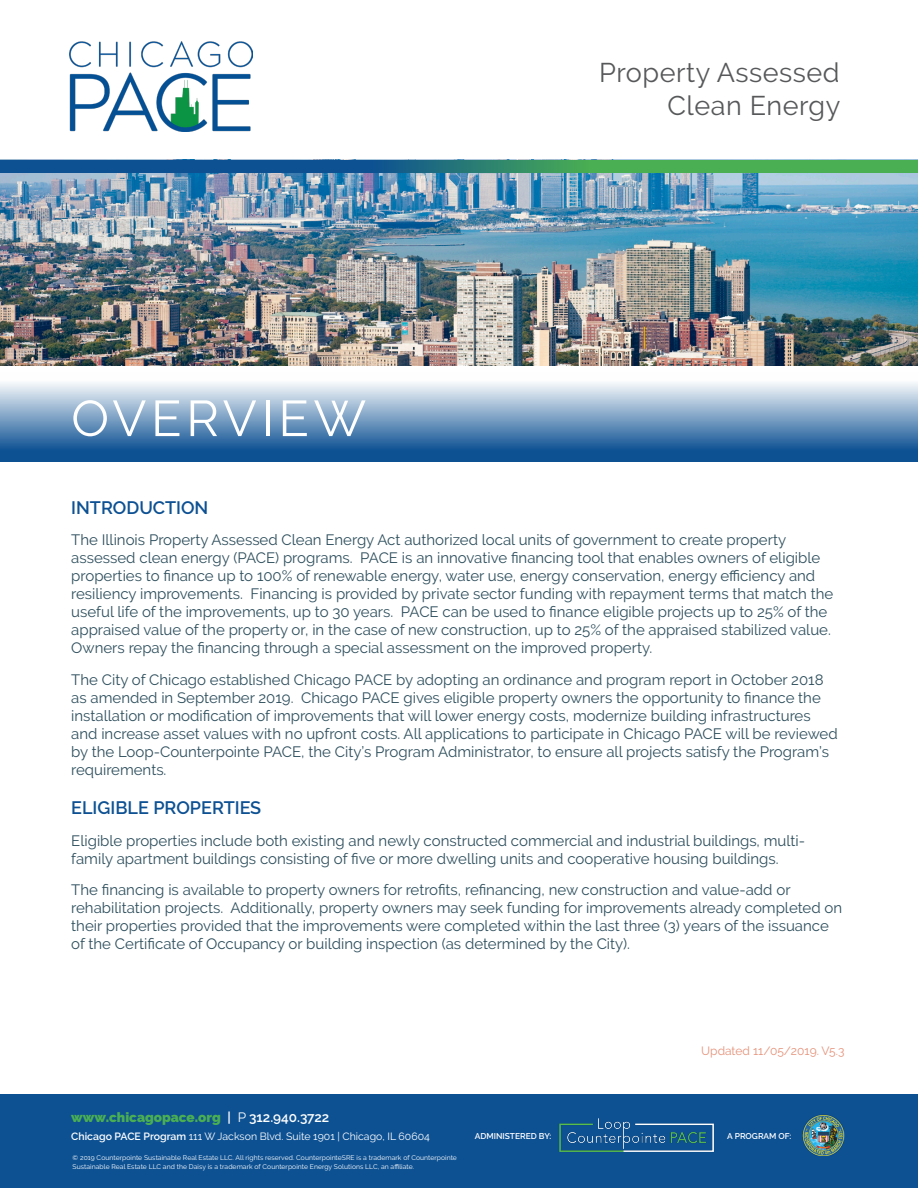
<style>
.page{position:relative;width:918px;height:1188px;background:#fff}
.page>*{position:absolute;margin:0;border:0;box-sizing:border-box;transform-origin:0 0}
.t1{font:50.25px "Raleway";letter-spacing:.09em;color:#fff}
.Italic_copy{font:27px/32.4px "Raleway";letter-spacing:.02em;color:#57585a;text-align:right}
.t2{font:600 18px "Raleway";color:#0d5193}
.copy{font:15px/18px "Raleway";color:#2e4f5d}
.t3{font:900 13.5px "Raleway";color:#4aaf52}
.copy-2{font:12px "Raleway";color:#e59279}
.t4{font:10.5px "Raleway";color:#fff}
.t5{font:600 8.4px "Raleway";color:#fff}
.t6{font:6.75px/9px "Raleway";letter-spacing:.01em;color:#fff}
.s1{font-weight:600;color:#fff}
.s2{font-weight:400;color:#fff}
.s3{font-weight:600}
</style>
<div class="page">
<div style="left:0;top:1094px;width:918px;height:94px;background:#0d5193"></div>
<img style="left:803px;top:1114px;width:42px;height:42px">
<img style="left:559px;top:1118px;width:155px;height:34px">
<img style="left:0;top:172px;width:918px;height:193px">
<div style="left:0;top:372px;width:918px;height:90px;background:linear-gradient(to bottom,#fff,#004089)"></div>
<img style="left:69px;top:41px;width:184px;height:90px">
<div style="left:347px;top:160px;width:571px;height:12px;background:#4aaf52"></div>
<svg style="left:0;top:160px;width:567px;height:12px;background:#165f88"></svg>
<p class="t1" style="left:71px;top:389px;width:296px">OVERVIEW</p>
<p class="Italic_copy" style="left:599px;top:56px;width:243px">Property Assessed<br>Clean Energy</p>
<p class="t2" style="left:71px;top:497px;width:139px">INTRODUCTION</p>
<p class="copy" style="left:71px;top:531px;width:764px">The Illinois Property Assessed Clean Energy Act authorized local units of government to create property assessed clean energy (PACE) programs. PACE is an innovative financing tool that enables owners of eligible properties to finance up to 100% of renewable energy, water use, energy conservation, energy efficiency and resiliency improvements. Financing is provided by private sector funding with repayment terms that match the useful life of the improvements, up to 30 years. PACE can be used to finance eligible projects up to 25% of the appraised value of the property or, in the case of new construction, up to 25% of the appraised stabilized value.<br>Owners repay the financing through a special assessment on the improved property.</p>
<p class="copy" style="left:71px;top:670px;width:768px">The City of Chicago established Chicago PACE by adopting an ordinance and program report in October 2018 as amended in September 2019. Chicago PACE gives eligible property owners the opportunity to finance the installation or modification of improvements that will lower energy costs, modernize building infrastructures and increase asset values with no upfront costs. All applications to participate in Chicago PACE will be reviewed by the Loop-Counterpointe PACE, the City’s Program Administrator, to ensure all projects satisfy the Program’s requirements.</p>
<p class="t2" style="left:71px;top:798px;width:192px">ELIGIBLE PROPERTIES</p>
<p class="copy" style="left:71px;top:832px;width:735px">Eligible properties include both existing and newly constructed commercial and industrial buildings, multi&shy;family apartment buildings consisting of five or more dwelling units and cooperative housing buildings.</p>
<p class="copy" style="left:71px;top:881px;width:772px">The financing is available to property owners for retrofits, refinancing, new construction and value-add or rehabilitation projects. Additionally, property owners may seek funding for improvements already completed on their properties provided that the improvements were completed within the last three (3) years of the issuance of the Certificate of Occupancy or building inspection (as determined by the City).</p>
<p class="copy-2" style="left:701px;top:1044px;width:145px">Updated 11/05/2019. V5.3</p>
<p class="t3" style="left:71px;top:1110px;width:260px">www.chicagopace.org <span class="s1">|</span> <span class="s2">P</span> <span class="s1">312.940.3722</span></p>
<p class="t4" style="left:71px;top:1130px;width:360px"><span class="s3">Chicago PACE Program</span> 111 W Jackson Blvd. Suite 1901 | Chicago, IL 60604</p>
<p class="t6" style="left:73px;top:1154px;width:386px">© 2019 Counterpointe Sustainable Real Estate LLC. All rights reserved. CounterpointeSRE is a trademark of Counterpointe<br>Sustainable Real Estate LLC and the Daisy is a trademark of Counterpointe Energy Solutions LLC, an affiliate.</p>
<p class="t5" style="left:475px;top:1131px;width:78px">ADMINISTERED BY:</p>
<p class="t5" style="left:727px;top:1131px;width:66px">A PROGRAM OF:</p>
</div>
